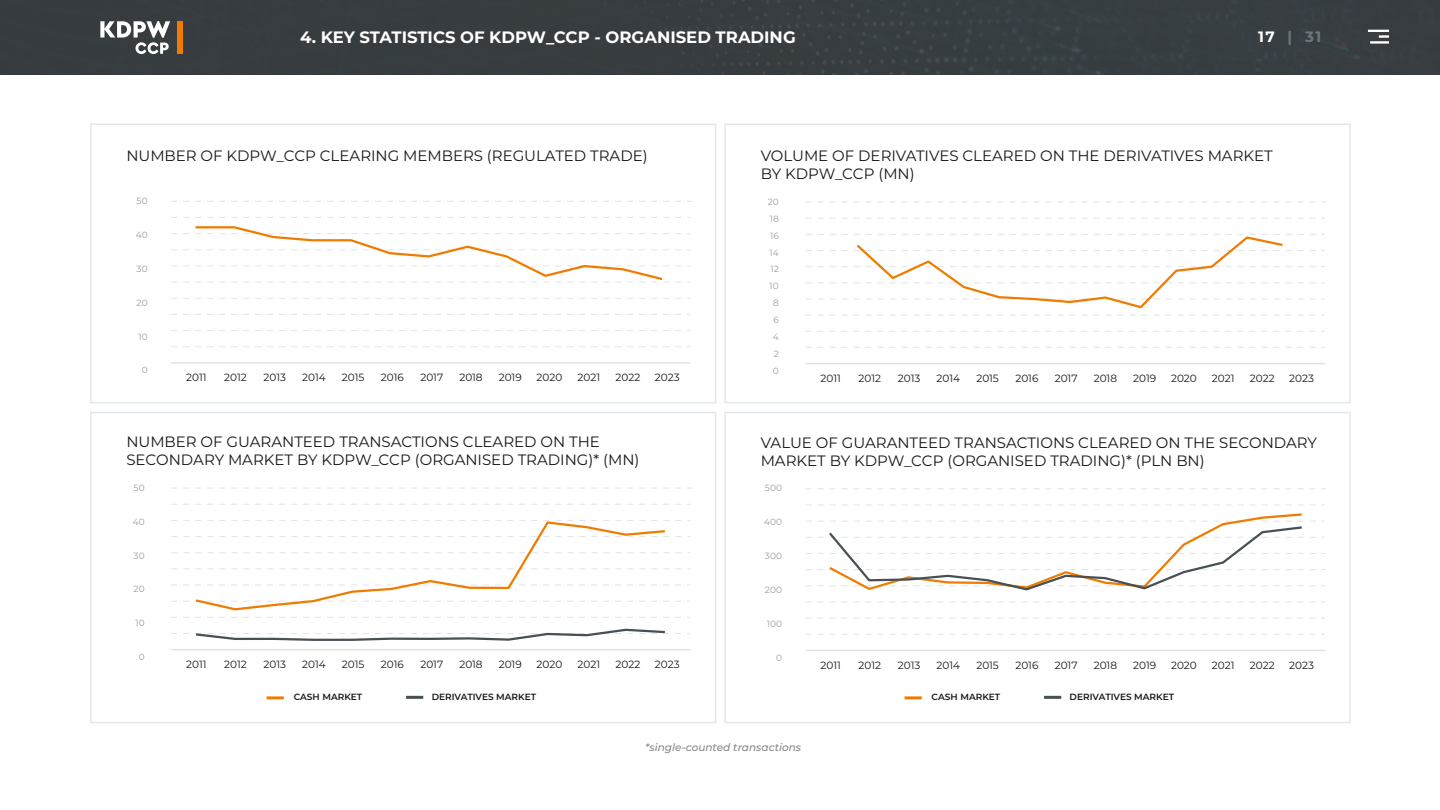
<style>
.page{position:relative;width:1440px;height:810px;background:#fff}
.page>*{position:absolute;margin:0;border:0;box-sizing:border-box;transform-origin:0 0}
.t1{font:700 16.5px "Montserrat";color:#fff}
.t2{font:15px/18px "Montserrat";letter-spacing:-.005em;color:#181715}
.t3{font:700 15px "Montserrat";color:#6d777c}
.t4{font:10.5px "Montserrat";letter-spacing:-.005em;color:#181715}
.t5{font:italic 500 10.5px "Montserrat";color:#878686}
.t6{font:9px/17px "Montserrat";letter-spacing:.005em;color:#9d9c9c;text-align:right}
.t7{font:600 9px "Montserrat";color:#181715}
.s1{color:#fff}
</style>
<div class="page">
<div style="left:0;top:0;width:1440px;height:75px;background:#373d40"></div>
<hr style="left:1368px;top:30px;width:21px;height:2px;background:#fff">
<svg style="left:1379px;top:35px;width:10px;height:3px"></svg>
<hr style="left:1370px;top:41px;width:19px;height:3px;background:#fff">
<svg style="left:100px;top:21px;width:70px;height:33px"></svg>
<div style="left:178px;top:21px;width:5px;height:33px;background:#ef7c00"></div>
<div style="left:90px;top:412px;width:626px;height:311px;border:2px solid #e3e7e9"></div>
<svg style="left:171px;top:488px;width:520px;height:1px"></svg>
<hr style="left:171px;top:649px;width:520px;height:1px;background:#e3e3e3">
<svg style="left:171px;top:504px;width:520px;height:1px"></svg>
<svg style="left:171px;top:520px;width:520px;height:98px"></svg>
<svg style="left:171px;top:628px;width:519px;height:13px"></svg>
<div style="left:90px;top:123px;width:626px;height:280px;border:2px solid #e3e7e9"></div>
<svg style="left:171px;top:201px;width:521px;height:1px"></svg>
<svg style="left:171px;top:346px;width:519px;height:1px"></svg>
<hr style="left:171px;top:362px;width:520px;height:2px;background:#e3e3e3">
<svg style="left:171px;top:314px;width:519px;height:1px"></svg>
<svg style="left:171px;top:330px;width:519px;height:1px"></svg>
<svg style="left:171px;top:298px;width:520px;height:1px"></svg>
<svg style="left:171px;top:217px;width:520px;height:1px"></svg>
<div style="left:724px;top:412px;width:627px;height:311px;border:2px solid #e3e7e9"></div>
<svg style="left:805px;top:488px;width:521px;height:1px"></svg>
<svg style="left:805px;top:634px;width:520px;height:1px"></svg>
<hr style="left:805px;top:650px;width:520px;height:1px;background:#e3e3e3">
<svg style="left:806px;top:602px;width:518px;height:1px"></svg>
<svg style="left:806px;top:618px;width:519px;height:1px"></svg>
<svg style="left:806px;top:505px;width:519px;height:1px"></svg>
<div style="left:724px;top:123px;width:627px;height:280px;border:2px solid #e3e7e9"></div>
<svg style="left:806px;top:202px;width:520px;height:1px"></svg>
<svg style="left:805px;top:347px;width:520px;height:1px"></svg>
<hr style="left:805px;top:363px;width:520px;height:1px;background:#e3e3e3">
<svg style="left:805px;top:331px;width:520px;height:1px"></svg>
<svg style="left:806px;top:218px;width:519px;height:1px"></svg>
<svg style="left:171px;top:226px;width:520px;height:57px"></svg>
<svg style="left:806px;top:513px;width:519px;height:78px"></svg>
<hr style="left:905px;top:696px;width:17px;height:3px;background:#ef7c00">
<hr style="left:1044px;top:696px;width:17px;height:3px;background:#475054">
<svg style="left:805px;top:234px;width:520px;height:82px"></svg>
<hr style="left:267px;top:696px;width:17px;height:3px;background:#ef7c00">
<hr style="left:406px;top:696px;width:17px;height:3px;background:#475054">
<p class="t1" style="left:300px;top:27px;width:497px">4. KEY STATISTICS OF KDPW_CCP - ORGANISED TRADING</p>
<p class="t3" style="left:1258px;top:27px;width:65px"><span class="s1">17</span> | 31</p>
<p class="t2" style="left:126px;top:146px;width:523px">NUMBER OF KDPW_CCP CLEARING MEMBERS (REGULATED TRADE)</p>
<p class="t2" style="left:761px;top:147px;width:514px">VOLUME OF DERIVATIVES CLEARED ON THE DERIVATIVES MARKET<br>BY KDPW_CCP (MN)</p>
<p class="t6" style="left:137px;top:192px;width:13px">50</p>
<p class="t6" style="left:136px;top:226px;width:13px">40</p>
<p class="t6" style="left:137px;top:260px;width:13px">30</p>
<p class="t6" style="left:137px;top:294px;width:13px">20</p>
<p class="t6" style="left:138px;top:328px;width:11px">10</p>
<p class="t6" style="left:142px;top:362px;width:7px">0</p>
<p class="t4" style="left:186px;top:371px;width:22px">2011</p>
<p class="t4" style="left:224px;top:371px;width:24px">2012</p>
<p class="t4" style="left:264px;top:371px;width:24px">2013</p>
<p class="t4" style="left:302px;top:371px;width:25px">2014</p>
<p class="t4" style="left:342px;top:371px;width:24px">2015</p>
<p class="t4" style="left:381px;top:371px;width:25px">2016</p>
<p class="t4" style="left:420px;top:371px;width:24px">2017</p>
<p class="t4" style="left:459px;top:371px;width:25px">2018</p>
<p class="t4" style="left:499px;top:371px;width:25px">2019</p>
<p class="t4" style="left:537px;top:371px;width:27px">2020</p>
<p class="t4" style="left:577px;top:371px;width:24px">2021</p>
<p class="t4" style="left:616px;top:371px;width:26px">2022</p>
<p class="t4" style="left:655px;top:371px;width:26px">2023</p>
<p class="t6" style="left:768px;top:193px;width:13px">20<br>18<br>16<br>14<br>12<br>10<br>8<br>6<br>4<br>2<br>0</p>
<p class="t4" style="left:820px;top:372px;width:22px">2011</p>
<p class="t4" style="left:859px;top:372px;width:24px">2012</p>
<p class="t4" style="left:898px;top:372px;width:24px">2013</p>
<p class="t4" style="left:937px;top:372px;width:25px">2014</p>
<p class="t4" style="left:976px;top:372px;width:24px">2015</p>
<p class="t4" style="left:1015px;top:372px;width:25px">2016</p>
<p class="t4" style="left:1055px;top:372px;width:24px">2017</p>
<p class="t4" style="left:1094px;top:372px;width:25px">2018</p>
<p class="t4" style="left:1133px;top:372px;width:25px">2019</p>
<p class="t4" style="left:1171px;top:372px;width:27px">2020</p>
<p class="t4" style="left:1212px;top:372px;width:24px">2021</p>
<p class="t4" style="left:1250px;top:372px;width:26px">2022</p>
<p class="t4" style="left:1289px;top:372px;width:26px">2023</p>
<p class="t2" style="left:126px;top:433px;width:515px">NUMBER OF GUARANTEED TRANSACTIONS CLEARED ON THE<br>SECONDARY MARKET BY KDPW_CCP (ORGANISED TRADING)* (MN)</p>
<p class="t2" style="left:761px;top:433px;width:558px">VALUE OF GUARANTEED TRANSACTIONS CLEARED ON THE SECONDARY<br>MARKET BY KDPW_CCP (ORGANISED TRADING)* (PLN BN)</p>
<p class="t6" style="left:134px;top:479px;width:13px">50</p>
<p class="t6" style="left:133px;top:513px;width:13px">40</p>
<p class="t6" style="left:134px;top:547px;width:13px">30</p>
<p class="t6" style="left:134px;top:581px;width:13px">20</p>
<p class="t6" style="left:135px;top:615px;width:11px">10</p>
<p class="t6" style="left:139px;top:649px;width:7px">0</p>
<p class="t4" style="left:186px;top:658px;width:22px">2011</p>
<p class="t4" style="left:224px;top:658px;width:24px">2012</p>
<p class="t4" style="left:264px;top:658px;width:24px">2013</p>
<p class="t4" style="left:302px;top:658px;width:25px">2014</p>
<p class="t4" style="left:342px;top:658px;width:24px">2015</p>
<p class="t4" style="left:381px;top:658px;width:25px">2016</p>
<p class="t4" style="left:420px;top:658px;width:24px">2017</p>
<p class="t4" style="left:459px;top:658px;width:25px">2018</p>
<p class="t4" style="left:499px;top:658px;width:25px">2019</p>
<p class="t4" style="left:537px;top:658px;width:27px">2020</p>
<p class="t4" style="left:577px;top:658px;width:24px">2021</p>
<p class="t4" style="left:616px;top:658px;width:26px">2022</p>
<p class="t4" style="left:655px;top:658px;width:26px">2023</p>
<p class="t6" style="left:765px;top:480px;width:19px">500</p>
<p class="t6" style="left:764px;top:514px;width:19px">400</p>
<p class="t6" style="left:765px;top:548px;width:19px">300</p>
<p class="t6" style="left:765px;top:581px;width:19px">200</p>
<p class="t6" style="left:767px;top:615px;width:17px">100</p>
<p class="t6" style="left:776px;top:649px;width:7px">0</p>
<p class="t4" style="left:820px;top:659px;width:22px">2011</p>
<p class="t4" style="left:859px;top:659px;width:24px">2012</p>
<p class="t4" style="left:898px;top:659px;width:24px">2013</p>
<p class="t4" style="left:937px;top:659px;width:25px">2014</p>
<p class="t4" style="left:976px;top:659px;width:24px">2015</p>
<p class="t4" style="left:1015px;top:659px;width:25px">2016</p>
<p class="t4" style="left:1055px;top:659px;width:24px">2017</p>
<p class="t4" style="left:1094px;top:659px;width:25px">2018</p>
<p class="t4" style="left:1133px;top:659px;width:25px">2019</p>
<p class="t4" style="left:1171px;top:659px;width:27px">2020</p>
<p class="t4" style="left:1212px;top:659px;width:24px">2021</p>
<p class="t4" style="left:1250px;top:659px;width:26px">2022</p>
<p class="t4" style="left:1289px;top:659px;width:26px">2023</p>
<p class="t7" style="left:294px;top:692px;width:70px">CASH MARKET</p>
<p class="t7" style="left:432px;top:692px;width:106px">DERIVATIVES MARKET</p>
<p class="t7" style="left:932px;top:692px;width:70px">CASH MARKET</p>
<p class="t7" style="left:1070px;top:692px;width:106px">DERIVATIVES MARKET</p>
<p class="t5" style="left:645px;top:741px;width:157px">*single-counted transactions</p>
</div>
